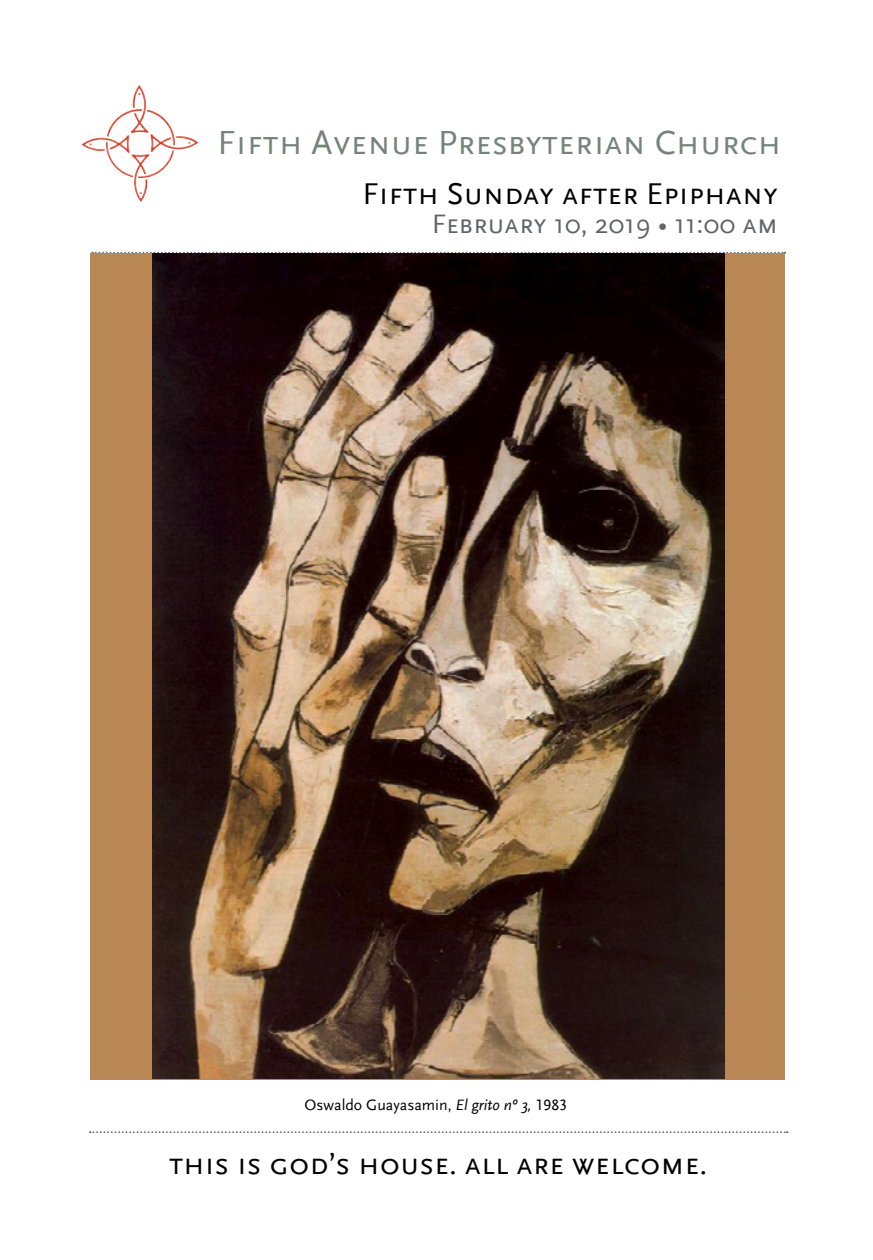
<style>
.page{position:relative;width:873px;height:1260px;background:#fff}
.page>*{position:absolute;margin:0;border:0;box-sizing:border-box;transform-origin:0 0}
.t1{font:35px "Scala Sans LF Caps";color:#758478}
.t2{font:31.5px "Scala Sans Caps";color:#000}
.t3{font:28px "Scala Sans Caps";color:#636466}
.t4{font:15.75px "Scala Sans LF";color:#000}
.s1{font-family:"Scala Sans";font-style:italic}
</style>
<div class="page">
<svg style="left:90px;top:1131px;width:697px;height:2px"></svg>
<svg style="left:92px;top:252px;width:693px;height:2px"></svg>
<img style="left:106px;top:85px;width:69px;height:61px">
<div style="left:91px;top:254px;width:694px;height:826px;background:#b98754"></div>
<img style="left:152px;top:254px;width:572px;height:825px">
<p class="t1" style="left:218px;top:124px;width:565px">Fifth Avenue Presbyterian Church</p>
<p class="t2" style="left:362px;top:177px;width:417px">Fifth Sunday after Epiphany</p>
<p class="t3" style="left:432px;top:209px;width:348px">February 10, 2019 • 11:00 am</p>
<p class="t4" style="left:304px;top:1096px;width:264px">Oswaldo Guayasamin, <span class="s1">El grito nº 3,</span> 1983</p>
<p class="t2" style="left:169px;top:1146px;width:540px">this is god’s house. all are welcome.</p>
</div>
